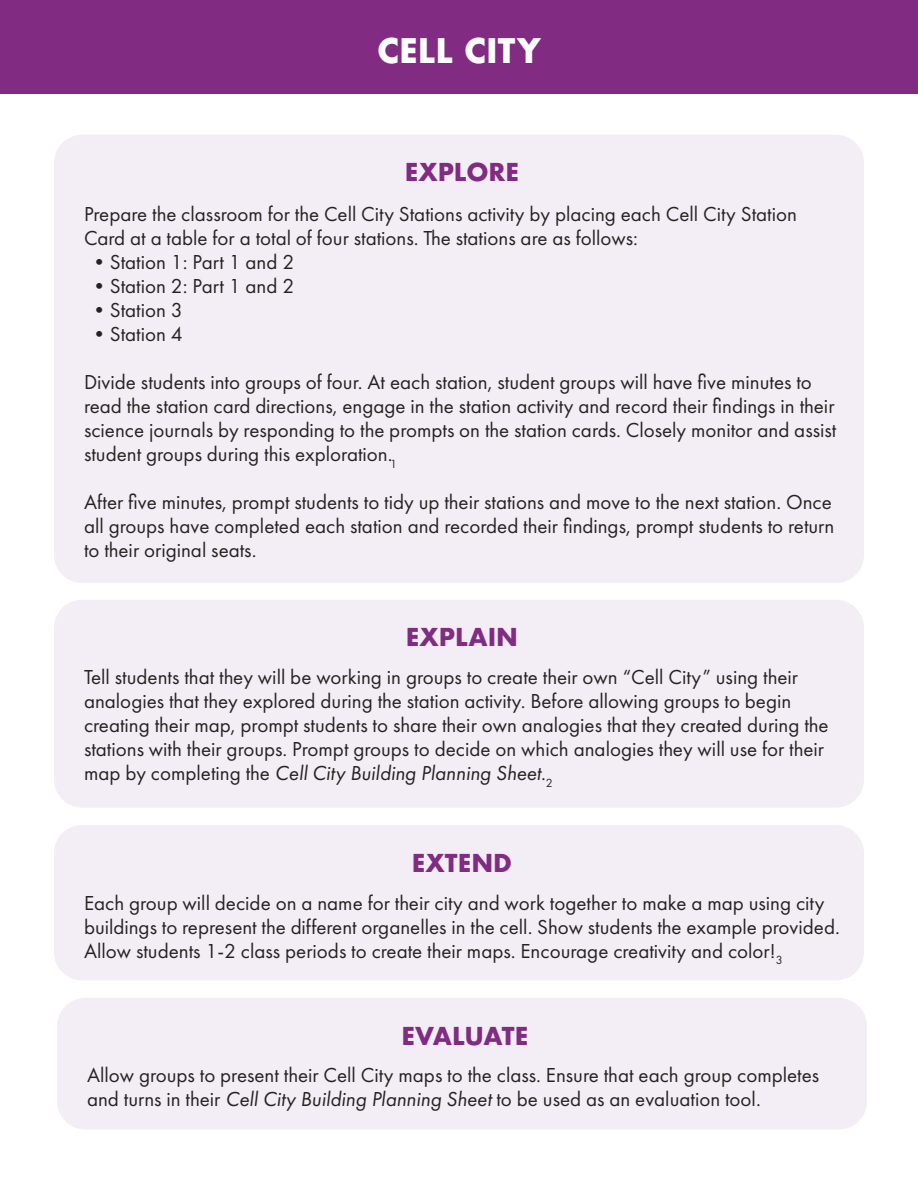
<style>
.page{position:relative;width:918px;height:1188px;background:#fff}
.page>*{position:absolute;margin:0;border:0;box-sizing:border-box;transform-origin:0 0}
.t1{font:700 33px "Futura";color:#fff}
.t2{font:700 24px "Futura";color:#812b83}
.t3{font:21px/24px "Futura PT";color:#272222}
.s1{font-style:italic}
</style>
<div class="page">
<div style="left:0;top:0;width:918px;height:94px;background:#812b83"></div>
<div style="left:54px;top:135px;width:810px;height:448px;background:#f3eef5;border-radius:28px"></div>
<div style="left:54px;top:600px;width:810px;height:208px;background:#f3eef5;border-radius:28px"></div>
<div style="left:54px;top:825px;width:810px;height:156px;background:#f3eef5;border-radius:28px"></div>
<div style="left:57px;top:998px;width:810px;height:132px;background:#f3eef5;border-radius:28px"></div>
<h1 class="t1" style="left:377px;top:27px;width:165px">CELL CITY</h1>
<p class="t2" style="left:405px;top:155px;width:116px">EXPLORE</p>
<p class="t3" style="left:84px;top:202px;width:715px">Prepare the classroom for the Cell City Stations activity by placing each Cell City Station<br>Card at a table for a total of four stations. The stations are as follows:</p>
<p class="t3" style="left:89px;top:250px;width:207px">•Station 1: Part 1 and 2</p>
<p class="t3" style="left:89px;top:274px;width:207px">•Station 2: Part 1 and 2</p>
<p class="t3" style="left:89px;top:298px;width:95px">•Station 3</p>
<p class="t3" style="left:89px;top:322px;width:95px">•Station 4</p>
<p class="t3" style="left:84px;top:370px;width:754px">Divide students into groups of four. At each station, student groups will have five minutes to read the station card directions, engage in the station activity and record their findings in their science journals by responding to the prompts on the station cards. Closely monitor and assist student groups during this exploration.<sub>1</sub></p>
<p class="t3" style="left:84px;top:490px;width:752px;text-align:justify">After five minutes, prompt students to tidy up their stations and move to the next station. Once all groups have completed each station and recorded their findings, prompt students to return to their original seats.</p>
<p class="t2" style="left:406px;top:620px;width:114px">EXPLAIN</p>
<p class="t3" style="left:84px;top:665px;width:746px">Tell students that they will be working in groups to create their own “Cell City” using their analogies that they explored during the station activity. Before allowing groups to begin creating their map, prompt students to share their own analogies that they created during the stations with their groups. Prompt groups to decide on which analogies they will use for their map by completing the <span class="s1">Cell City Building Planning Sheet</span>.<sub>2</sub></p>
<p class="t2" style="left:412px;top:845px;width:102px">EXTEND</p>
<p class="t3" style="left:84px;top:890px;width:757px">Each group will decide on a name for their city and work together to make a map using city buildings to represent the different organelles in the cell. Show students the example provided.<br>Allow students 1-2 class periods to create their maps. Encourage creativity and color!<sub>3</sub></p>
<p class="t2" style="left:402px;top:1018px;width:128px">EVALUATE</p>
<p class="t3" style="left:87px;top:1063px;width:734px">Allow groups to present their Cell City maps to the class. Ensure that each group completes and turns in their <span class="s1">Cell City Building Planning Sheet</span> to be used as an evaluation tool.</p>
</div>
